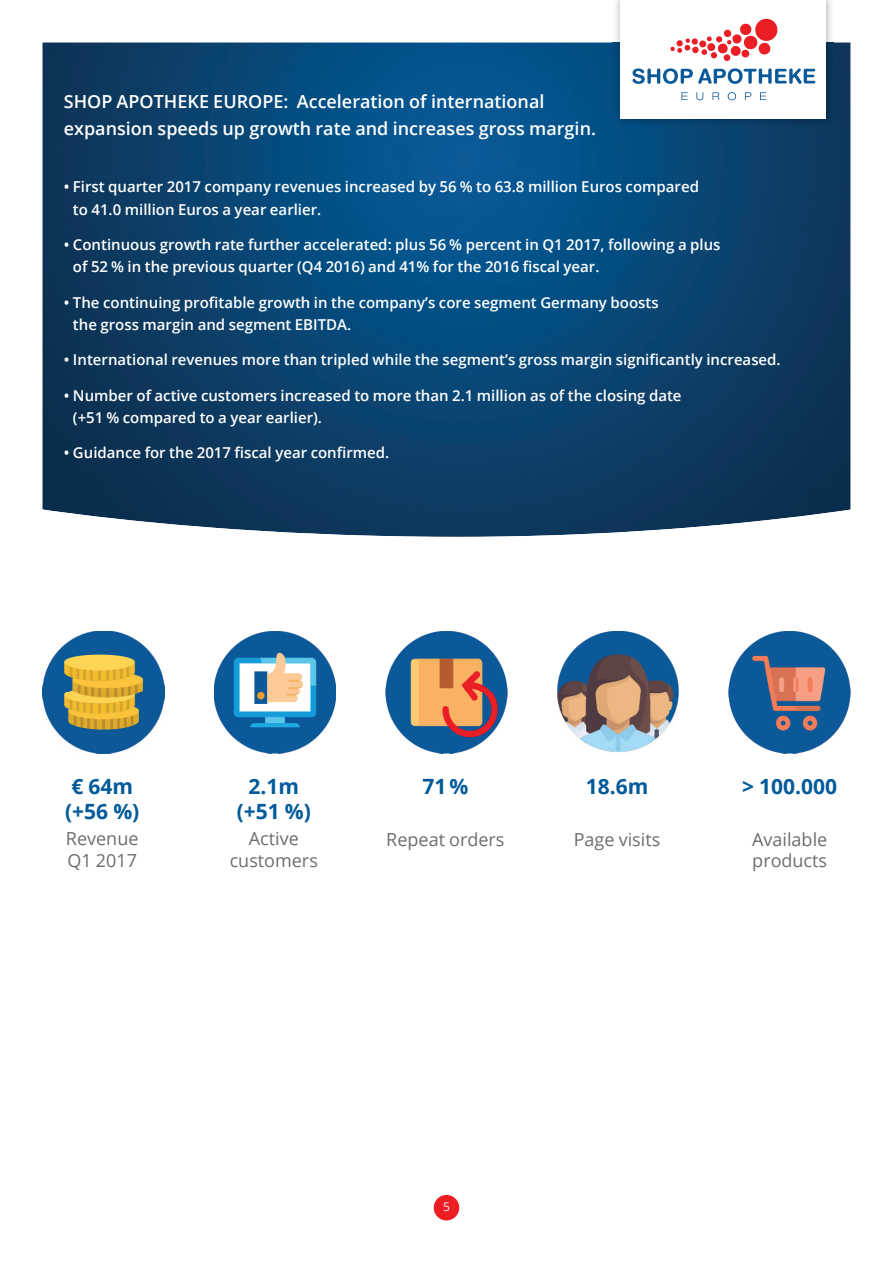
<style>
.page{position:relative;width:893px;height:1263px;background:#fff}
.page>*{position:absolute;margin:0;border:0;box-sizing:border-box;transform-origin:0 0}
.t1{font:700 21px/25.2px "Open Sans";color:#015a99;text-align:center}
.t2{font:600 18px/27px "Open Sans";color:#fff}
.t3{font:18px/21.6px "Open Sans";color:#6c6d70}
.t4{font:600 15px/22.5px "Open Sans";color:#fff}
.t5{font:12px "Open Sans";color:#fff}
</style>
<div class="page">
<div style="left:434px;top:1195px;width:25px;height:25px;background:#ee1d23;border-radius:50%"></div>
<img style="left:43px;top:43px;width:807px;height:460px">
<svg style="left:42px;top:503px;width:809px;height:188px"></svg>
<img style="left:613px;top:0;width:221px;height:126px">
<div style="left:621px;top:0;width:205px;height:118px;background:#fff"></div>
<svg style="left:681px;top:92px;width:7px;height:8px"></svg>
<svg style="left:696px;top:92px;width:7px;height:8px"></svg>
<svg style="left:712px;top:92px;width:7px;height:8px"></svg>
<svg style="left:728px;top:92px;width:8px;height:8px"></svg>
<svg style="left:745px;top:92px;width:6px;height:8px"></svg>
<svg style="left:760px;top:92px;width:6px;height:8px"></svg>
<svg style="left:632px;top:68px;width:183px;height:16px"></svg>
<svg style="left:670px;top:19px;width:108px;height:42px"></svg>
<img style="left:43px;top:631px;width:121px;height:122px">
<img style="left:214px;top:631px;width:122px;height:122px">
<img style="left:386px;top:631px;width:121px;height:122px">
<img style="left:729px;top:631px;width:121px;height:122px">
<img style="left:552px;top:631px;width:132px;height:121px">
<p class="t2" style="left:64px;top:87px;width:534px">SHOP APOTHEKE EUROPE: Acceleration of international expansion speeds up growth rate and increases gross margin.</p>
<p class="t4" style="left:73px;top:175px;width:628px;text-indent:-9px">• First quarter 2017 company revenues increased by 56 % to 63.8 million Euros compared to 41.0 million Euros a year earlier.</p>
<p class="t4" style="left:73px;top:233px;width:649px;text-indent:-9px">• Continuous growth rate further accelerated: plus 56 % percent in Q1 2017, following a plus of 52 % in the previous quarter (Q4 2016) and 41% for the 2016 fiscal year.</p>
<p class="t4" style="left:73px;top:291px;width:587px;text-indent:-9px">• The continuing profitable growth in the company’s core segment Germany boosts the gross margin and segment EBITDA.</p>
<p class="t4" style="left:64px;top:348px;width:718px">• International revenues more than tripled while the segment’s gross margin significantly increased.</p>
<p class="t4" style="left:73px;top:384px;width:610px;text-indent:-9px">• Number of active customers increased to more than 2.1 million as of the closing date (+51 % compared to a year earlier).</p>
<p class="t4" style="left:64px;top:441px;width:327px">• Guidance for the 2017 fiscal year confirmed.</p>
<h1 class="t1" style="left:65px;top:773px;width:76px">€ 64m (+56 %)</h1>
<p class="t3" style="left:66px;top:827px;width:74px">Revenue<br>Q1 2017</p>
<h1 class="t1" style="left:237px;top:773px;width:76px">2.1m (+51 %)</h1>
<p class="t3" style="left:230px;top:827px;width:90px;text-align:center">Active customers</p>
<h1 class="t1" style="left:422px;top:773px;width:47px">71%</h1>
<p class="t3" style="left:386px;top:828px;width:120px">Repeat orders</p>
<h1 class="t1" style="left:586px;top:773px;width:64px">18.6m</h1>
<p class="t3" style="left:574px;top:828px;width:88px">Page visits</p>
<h1 class="t1" style="left:742px;top:773px;width:96px">&gt; 100.000</h1>
<p class="t3" style="left:752px;top:828px;width:77px">Available products</p>
<p class="t5" style="left:443px;top:1199px;width:8px">5</p>
</div>
